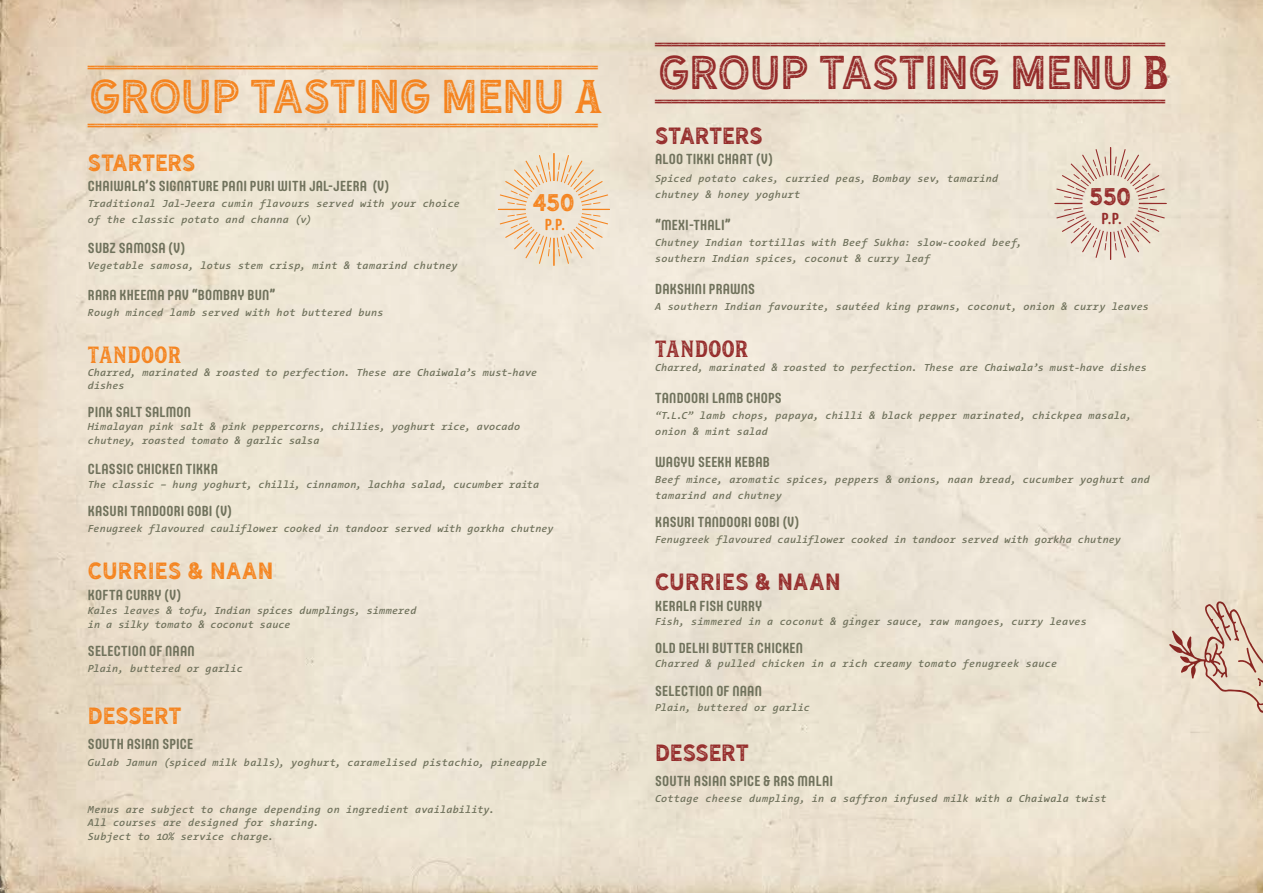
<style>
.page{position:relative;width:1263px;height:893px;background:#fff}
.page>*{position:absolute;margin:0;border:0;box-sizing:border-box;transform-origin:0 0}
.t1{font:44.25px "Hanley Rough Sans Inline";letter-spacing:-.015em;color:#f5841f}
.t2{font:44.25px "Hanley Rough Sans Inline";letter-spacing:-.015em;color:#952c2b}
.t3{font:26.55px/57.9px "Hanley Rough Sans Inline";color:#f5841f}
.t4{font:26.55px/57.9px "Hanley Rough Sans Inline";color:#952c2b}
.t5{font:22.5px "Hanley Rough Sans";color:#f5841f}
.t6{font:22.5px "Hanley Rough Sans";color:#952c2b}
.t7{font:21.9px "Hanley Rough Sans";letter-spacing:-.005em;color:#f5841f}
.t8{font:21.9px "Hanley Rough Sans";letter-spacing:-.005em;color:#952c2b}
.t9{font:21.9px "Hanley Rough Block";letter-spacing:.015em;color:#f5841f}
.t10{font:21.9px "Hanley Rough Block";letter-spacing:.015em;color:#952c2b}
.t11{font:700 15.9px "Core Mellow Condensed";color:#f5841f}
.t12{font:700 15.9px "Core Mellow Condensed";color:#952c2b}
.t13{font:700 14.4px "Core Mellow Condensed";letter-spacing:.01em;color:#70725c}
.t14{font:italic 600 10.35px/15.8px "The Sans Mono";color:#70725c}
.s1{font-family:"Hanley Rough Block"}
</style>
<div class="page">
<img style="left:0;top:0;width:1263px;height:893px">
<svg style="left:1169px;top:601px;width:94px;height:112px;background:#dec8b6"></svg>
<svg style="left:498px;top:153px;width:112px;height:113px;background:#eedcc5"></svg>
<svg style="left:1054px;top:147px;width:112px;height:113px;background:#e4d4c4"></svg>
<h2 class="t3" style="left:88px;top:24px;width:512px">_______________________________ _______________________________</h2>
<h1 class="t1" style="left:89px;top:68px;width:515px">GROUP TASTING MENU <span class="s1">A</span></h1>
<h3 class="t7" style="left:88px;top:149px;width:109px">STARTERS</h3>
<h3 class="t13" style="left:88px;top:175px;width:303px">CHAIWALA’S SIGNATURE PANI PURI WITH JAL-JEERA (V)</h3>
<p class="t14" style="left:88px;top:196px;width:374px">Traditional Jal-Jeera cumin flavours served with your choice of the classic potato and channa (v)</p>
<h3 class="t13" style="left:88px;top:237px;width:98px">SUBZ SAMOSA (V)</h3>
<p class="t14" style="left:88px;top:257px;width:371px">Vegetable samosa, lotus stem crisp, mint &amp; tamarind chutney</p>
<h3 class="t13" style="left:88px;top:284px;width:189px">RARA KHEEMA PAV “BOMBAY BUN”</h3>
<p class="t14" style="left:88px;top:305px;width:297px">Rough minced lamb served with hot buttered buns</p>
<h3 class="t9" style="left:88px;top:341px;width:95px">TANDOOR</h3>
<p class="t14" style="left:88px;top:365px;width:451px;line-height:13.8px">Charred, marinated &amp; roasted to perfection. These are Chaiwala’s must-have dishes</p>
<h3 class="t13" style="left:88px;top:401px;width:105px">PINK SALT SALMON</h3>
<p class="t14" style="left:88px;top:419px;width:434px;line-height:14.4px">Himalayan pink salt &amp; pink peppercorns, chillies, yoghurt rice, avocado chutney, roasted tomato &amp; garlic salsa</p>
<h3 class="t13" style="left:88px;top:458px;width:131px">CLASSIC CHICKEN TIKKA</h3>
<p class="t14" style="left:88px;top:477px;width:453px">The classic – hung yoghurt, chilli, cinnamon, lachha salad, cucumber raita</p>
<h3 class="t13" style="left:88px;top:500px;width:145px">KASURI TANDOORI GOBI (V)</h3>
<p class="t14" style="left:88px;top:521px;width:467px">Fenugreek flavoured cauliflower cooked in tandoor served with gorkha chutney</p>
<h3 class="t7" style="left:88px;top:557px;width:187px">CURRIES &amp; NAAN</h3>
<h3 class="t13" style="left:88px;top:584px;width:95px">KOFTA CURRY (V)</h3>
<p class="t14" style="left:88px;top:603px;width:330px;line-height:14.4px">Kales leaves &amp; tofu, Indian spices dumplings, simmered in a silky tomato &amp; coconut sauce</p>
<h3 class="t13" style="left:88px;top:640px;width:108px">SELECTION OF NAAN</h3>
<p class="t14" style="left:88px;top:661px;width:156px">Plain, buttered or garlic</p>
<h3 class="t7" style="left:88px;top:702px;width:95px">DESSERT</h3>
<h3 class="t13" style="left:88px;top:733px;width:107px">SOUTH ASIAN SPICE</h3>
<p class="t14" style="left:88px;top:755px;width:461px">Gulab Jamun (spiced milk balls), yoghurt, caramelised pistachio, pineapple</p>
<h3 class="t5" style="left:532px;top:189px;width:44px">450</h3>
<h3 class="t11" style="left:545px;top:212px;width:22px">P.P.</h3>
<p class="t14" style="left:88px;top:803px;width:409px;line-height:13.5px">Menus are subject to change depending on ingredient availability.<br>All courses are designed for sharing.<br>Subject to 10% service charge.</p>
<h2 class="t4" style="left:655px;top:1px;width:512px">_______________________________ _______________________________</h2>
<h1 class="t2" style="left:658px;top:45px;width:511px">GROUP TASTING MENU <span class="s1">B</span></h1>
<h3 class="t8" style="left:655px;top:122px;width:109px">STARTERS</h3>
<h3 class="t13" style="left:655px;top:148px;width:119px">ALOO TIKKI CHAAT (V)</h3>
<p class="t14" style="left:655px;top:171px;width:345px">Spiced potato cakes, curried peas, Bombay sev, tamarind chutney &amp; honey yoghurt</p>
<h3 class="t13" style="left:655px;top:214px;width:77px">“MEXI-THALI”</h3>
<p class="t14" style="left:655px;top:235px;width:369px">Chutney Indian tortillas with Beef Sukha: slow-cooked beef, southern Indian spices, coconut &amp; curry leaf</p>
<h3 class="t13" style="left:655px;top:278px;width:101px">DAKSHINI PRAWNS</h3>
<p class="t14" style="left:655px;top:299px;width:495px">A southern Indian favourite, sautéed king prawns, coconut, onion &amp; curry leaves</p>
<h3 class="t10" style="left:655px;top:336px;width:95px">TANDOOR</h3>
<p class="t14" style="left:655px;top:360px;width:493px">Charred, marinated &amp; roasted to perfection. These are Chaiwala’s must-have dishes</p>
<h3 class="t13" style="left:655px;top:388px;width:128px">TANDOORI LAMB CHOPS</h3>
<p class="t14" style="left:655px;top:408px;width:478px">“T.L.C” lamb chops, papaya, chilli &amp; black pepper marinated, chickpea masala, onion &amp; mint salad</p>
<h3 class="t13" style="left:655px;top:451px;width:116px">WAGYU SEEKH KEBAB</h3>
<p class="t14" style="left:655px;top:472px;width:496px">Beef mince, aromatic spices, peppers &amp; onions, naan bread, cucumber yoghurt and tamarind and chutney</p>
<h3 class="t13" style="left:655px;top:511px;width:145px">KASURI TANDOORI GOBI (V)</h3>
<p class="t14" style="left:655px;top:532px;width:467px">Fenugreek flavoured cauliflower cooked in tandoor served with gorkha chutney</p>
<h3 class="t8" style="left:655px;top:568px;width:187px">CURRIES &amp; NAAN</h3>
<h3 class="t13" style="left:655px;top:595px;width:109px">KERALA FISH CURRY</h3>
<p class="t14" style="left:655px;top:614px;width:433px">Fish, simmered in a coconut &amp; ginger sauce, raw mangoes, curry leaves</p>
<h3 class="t13" style="left:655px;top:637px;width:150px">OLD DELHI BUTTER CHICKEN</h3>
<p class="t14" style="left:655px;top:656px;width:404px">Charred &amp; pulled chicken in a rich creamy tomato fenugreek sauce</p>
<h3 class="t13" style="left:655px;top:680px;width:108px">SELECTION OF NAAN</h3>
<p class="t14" style="left:655px;top:700px;width:156px">Plain, buttered or garlic</p>
<h3 class="t8" style="left:655px;top:739px;width:95px">DESSERT</h3>
<h3 class="t13" style="left:655px;top:770px;width:179px">SOUTH ASIAN SPICE &amp; RAS MALAI</h3>
<p class="t14" style="left:655px;top:791px;width:453px">Cottage cheese dumpling, in a saffron infused milk with a Chaiwala twist</p>
<h3 class="t6" style="left:1089px;top:183px;width:43px">550</h3>
<h3 class="t12" style="left:1101px;top:206px;width:22px">P.P.</h3>
</div>
